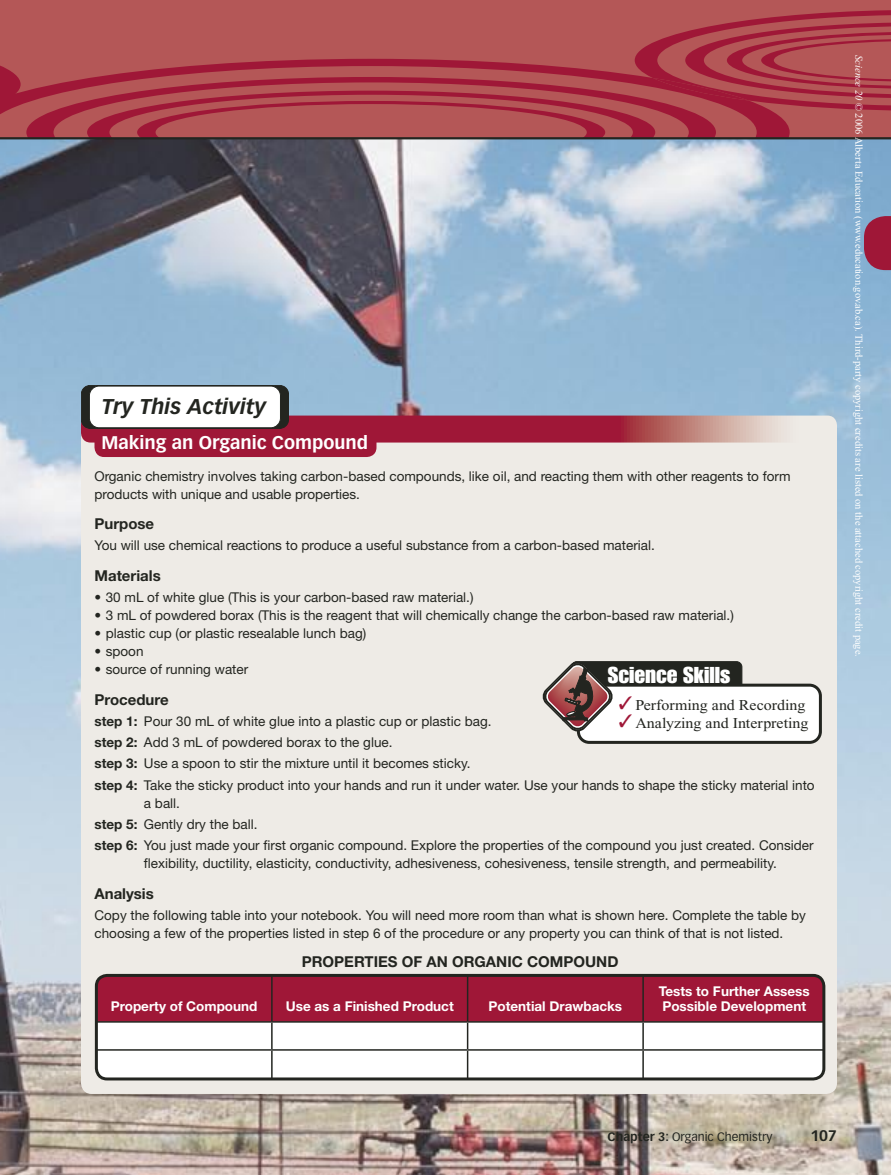
<style>
.page{position:relative;width:891px;height:1175px;background:#fff}
.page>*{position:absolute;margin:0;border:0;box-sizing:border-box;transform-origin:0 0}
.t1{font:22.5px "Impact";color:#fff;scale:1.07 1}
.t2{font:italic 700 21px "Vectora LH";color:#232520}
._1_L1_Reverse{font:700 18px "Vectora LH";color:#fff}
.t3{font:15px/18px "Times New Roman";color:#232520;scale:1.07 1}
._2_L2{font:700 15px "Helvetica Neue";color:#232520}
.Table_Title{font:700 15px "Helvetica Neue";color:#232520}
._1_Body_Text{font:700 15px "Vectora LH";color:#232520}
._2_Steps{font:13.5px/18px "Helvetica Neue";color:#232520}
._2_Body_Text_Space{font:13.5px/18px "Helvetica Neue";color:#232520}
._2_Steps_Space{font:13.5px/18px "Helvetica Neue";color:#232520}
._2_Body_Text{font:13.5px/18px "Helvetica Neue";color:#232520}
._2_Bullets_Left{font:13.5px "Helvetica Neue";color:#232520}
.Table_Heading{font:700 13.5px/15px "Helvetica Neue";color:#fff}
._2_Bullets_Space_Left{font:13.5px "Helvetica Neue";color:#232520}
._1_Body_Text-2{font:12px "Vectora LH";color:#232520}
.t4{font:10.5px "Times New Roman";color:#fff}
.s1{font-weight:700}
.s2{font-style:italic}
</style>
<div class="page">
<img style="left:0;top:139px;width:891px;height:1035px">
<svg style="left:0;top:0;width:891px;height:139px;background:#ad484f"></svg>
<div style="left:81px;top:457px;width:756px;height:637px;background:#eeebe6"></div>
<svg style="left:81px;top:385px;width:756px;height:72px;background:#b594a4"></svg>
<hr style="left:96px;top:1079px;width:176px;height:1px;background:#232520">
<hr style="left:272px;top:1079px;width:196px;height:1px;background:#232520">
<hr style="left:468px;top:1079px;width:175px;height:1px;background:#232520">
<hr style="left:643px;top:1079px;width:181px;height:1px;background:#232520">
<svg style="left:93px;top:972px;width:734px;height:107px"></svg>
<div style="left:571px;top:661px;width:171px;height:31px;background:#232520;border-radius:5px"></div>
<div style="left:571px;top:661px;width:171px;height:31px;border:1px solid #232520;border-radius:5px"></div>
<div style="left:578px;top:685px;width:242px;height:57px;background:#fff;border-radius:11px"></div>
<div style="left:577px;top:683px;width:245px;height:61px;border:3px solid #232520;border-radius:11px"></div>
<svg style="left:543px;top:661px;width:69px;height:73px"></svg>
<svg style="left:864px;top:216px;width:27px;height:54px"></svg>
<p class="t2" style="left:102px;top:394px;width:166px">Try This Activity</p>
<p class="_1_L1_Reverse" style="left:101px;top:431px;width:268px">Making an Organic Compound</p>
<p class="_2_Body_Text_Space" style="left:95px;top:466px;width:698px">Organic chemistry involves taking carbon-based compounds, like oil, and reacting them with other reagents to form products with unique and usable properties.</p>
<p class="_2_L2" style="left:95px;top:514px;width:61px">Purpose</p>
<p class="_2_Body_Text_Space" style="left:95px;top:536px;width:562px">You will use chemical reactions to produce a useful substance from a carbon-based material.</p>
<p class="_2_L2" style="left:95px;top:566px;width:68px">Materials</p>
<p class="_2_Bullets_Left" style="left:95px;top:589px;width:381px">• 30 mL of white glue (This is your carbon-based raw material.)</p>
<p class="_2_Bullets_Left" style="left:95px;top:607px;width:641px">• 3 mL of powdered borax (This is the reagent that will chemically change the carbon-based raw material.)</p>
<p class="_2_Bullets_Left" style="left:95px;top:625px;width:273px">• plastic cup (or plastic resealable lunch bag)</p>
<p class="_2_Bullets_Left" style="left:95px;top:643px;width:51px">• spoon</p>
<p class="_2_Bullets_Space_Left" style="left:95px;top:661px;width:155px">• source of running water</p>
<p class="_2_L2" style="left:95px;top:690px;width:76px">Procedure</p>
<p class="_2_Steps" style="left:95px;top:712px;width:399px"><span class="s1">step 1:</span> Pour 30 mL of white glue into a plastic cup or plastic bag.</p>
<p class="_2_Steps" style="left:95px;top:733px;width:300px"><span class="s1">step 2:</span> Add 3 mL of powdered borax to the glue.</p>
<p class="_2_Steps" style="left:95px;top:754px;width:378px"><span class="s1">step 3:</span> Use a spoon to stir the mixture until it becomes sticky.</p>
<p class="_2_Steps" style="left:144px;top:775px;width:672px;text-indent:-49px"><span class="s1">step 4:</span> Take the sticky product into your hands and run it under water. Use your hands to shape the sticky material into a ball.</p>
<p class="_2_Steps" style="left:95px;top:815px;width:165px"><span class="s1">step 5:</span> Gently dry the ball.</p>
<p class="_2_Steps_Space" style="left:144px;top:836px;width:671px;text-indent:-49px"><span class="s1">step 6:</span> You just made your first organic compound. Explore the properties of the compound you just created. Consider flexibility, ductility, elasticity, conductivity, adhesiveness, cohesiveness, tensile strength, and permeability.</p>
<p class="_2_L2" style="left:95px;top:884px;width:61px">Analysis</p>
<p class="_2_Body_Text" style="left:95px;top:906px;width:713px">Copy the following table into your notebook. You will need more room than what is shown here. Complete the table by choosing a few of the properties listed in step 6 of the procedure or any property you can think of that is not listed.</p>
<p class="t1" style="left:608px;top:662px;width:116px">Science Skills</p>
<p class="t3" style="left:635px;top:696px;width:163px">Performing and Recording<br>Analyzing and Interpreting</p>
<p class="Table_Title" style="left:302px;top:952px;width:318px">PROPERTIES OF AN ORGANIC COMPOUND</p>
<p class="Table_Heading" style="left:111px;top:998px;width:148px">Property of Compound</p>
<p class="Table_Heading" style="left:286px;top:998px;width:170px">Use as a Finished Product</p>
<p class="Table_Heading" style="left:489px;top:998px;width:135px">Potential Drawbacks</p>
<p class="Table_Heading" style="left:659px;top:983px;width:153px">Tests to Further Assess<br>Possible Development</p>
<p class="t4" style="left:865px;top:55px;width:603px;rotate:90deg"><span class="s2">Science 20</span> © 2006 Alberta Education (www.education.gov.ab.ca). Third-party copyright credits are listed on the attached copyright credit page.</p>
<p class="_1_Body_Text-2" style="left:608px;top:1129px;width:166px"><span class="s1">Chapter 3:</span> Organic Chemistry</p>
<p class="_1_Body_Text" style="left:810px;top:1126px;width:28px">107</p>
</div>
